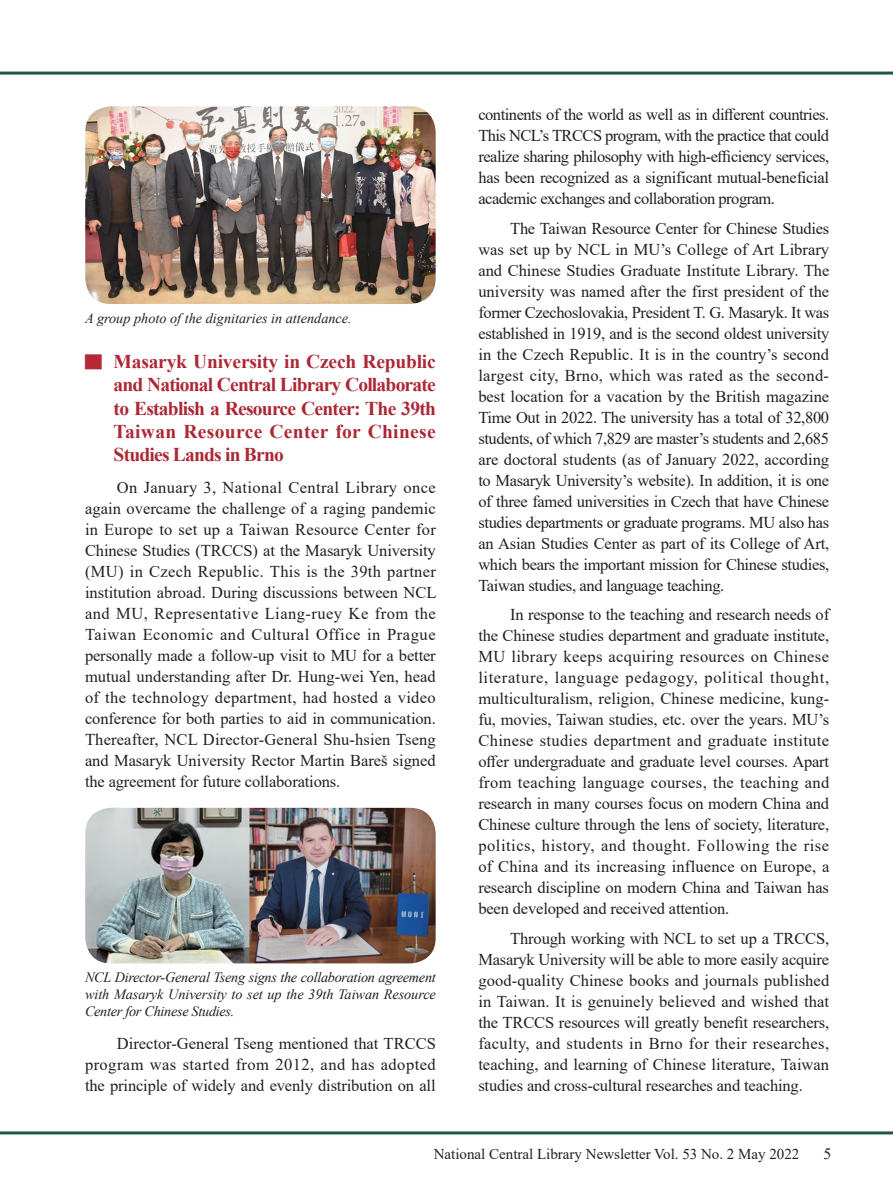
<style>
.page{position:relative;width:893px;height:1191px;background:#fff}
.page>*{position:absolute;margin:0;border:0;box-sizing:border-box;transform-origin:0 0}
.t1{font:700 19.5px/23.4px "Times New Roman";letter-spacing:.015em;color:#ac2835;text-align:justify}
.t2{font:16.95px "DF Ming Md HKP BF";color:#b72837;scale:1.1 1}
._0_2內文{font:16.5px/21px "Times New Roman";letter-spacing:-.01em;color:#231f20;text-align:justify}
.t3{font:15.75px "Times New Roman";color:#231f20}
.t4{font:15px "Times New Roman";color:#231f20}
.圖說{font:italic 14.25px/17.1px "Times New Roman";letter-spacing:-.005em;color:#231f20;text-align:justify}
</style>
<div class="page">
<hr style="left:0;top:72px;width:893px;height:3px;background:#215745">
<hr style="left:0;top:1131px;width:893px;height:3px;background:#215745">
<img style="left:85px;top:106px;width:351px;height:198px">
<img style="left:85px;top:808px;width:351px;height:155px">
<p class="圖說" style="left:85px;top:309px;width:268px">A group photo of the dignitaries in attendance.</p>
<p class="t2" style="left:84px;top:354px;width:19px">■</p>
<p class="t1" style="left:114px;top:349px;width:324px">Masaryk University in Czech Republic and National Central Library Collaborate to Establish a Resource Center: The 39th Taiwan Resource Center for Chinese Studies Lands in Brno</p>
<p class="_0_2內文" style="left:85px;top:476px;width:353px;text-indent:32px">On January 3, National Central Library once again overcame the challenge of a raging pandemic in Europe to set up a Taiwan Resource Center for Chinese Studies (TRCCS) at the Masaryk University (MU) in Czech Republic. This is the 39th partner institution abroad. During discussions between NCL and MU, Representative Liang-ruey Ke from the Taiwan Economic and Cultural Office in Prague personally made a follow-up visit to MU for a better mutual understanding after Dr. Hung-wei Yen, head of the technology department, had hosted a video conference for both parties to aid in communication.<br>Thereafter, NCL Director-General Shu-hsien Tseng and Masaryk University Rector Martin Bareš signed the agreement for future collaborations.</p>
<p class="圖說" style="left:85px;top:968px;width:352px">NCL Director-General Tseng signs the collaboration agreement with Masaryk University to set up the 39th Taiwan Resource Center for Chinese Studies.</p>
<p class="_0_2內文" style="left:85px;top:1032px;width:352px;text-indent:32px">Director-General Tseng mentioned that TRCCS program was started from 2012, and has adopted the principle of widely and evenly distribution on all</p>
<p class="_0_2內文" style="left:478px;top:103px;width:352px">continents of the world as well as in different countries.<br>This NCL’s TRCCS program, with the practice that could realize sharing philosophy with high-efficiency services, has been recognized as a significant mutual-beneficial academic exchanges and collaboration program.</p>
<p class="_0_2內文" style="left:478px;top:217px;width:352px;text-indent:32px">The Taiwan Resource Center for Chinese Studies was set up by NCL in MU’s College of Art Library and Chinese Studies Graduate Institute Library. The university was named after the first president of the former Czechoslovakia, President T. G. Masaryk. It was established in 1919, and is the second oldest university in the Czech Republic. It is in the country’s second largest city, Brno, which was rated as the second&shy;best location for a vacation by the British magazine Time Out in 2022. The university has a total of 32,800 students, of which 7,829 are master’s students and 2,685 are doctoral students (as of January 2022, according to Masaryk University’s website). In addition, it is one of three famed universities in Czech that have Chinese studies departments or graduate programs. MU also has an Asian Studies Center as part of its College of Art, which bears the important mission for Chinese studies, Taiwan studies, and language teaching.</p>
<p class="_0_2內文" style="left:478px;top:603px;width:352px;text-indent:32px">In response to the teaching and research needs of the Chinese studies department and graduate institute, MU library keeps acquiring resources on Chinese literature, language pedagogy, political thought, multiculturalism, religion, Chinese medicine, kung&shy;fu, movies, Taiwan studies, etc. over the years. MU’s Chinese studies department and graduate institute offer undergraduate and graduate level courses. Apart from teaching language courses, the teaching and research in many courses focus on modern China and Chinese culture through the lens of society, literature, politics, history, and thought. Following the rise of China and its increasing influence on Europe, a research discipline on modern China and Taiwan has been developed and received attention.</p>
<p class="_0_2內文" style="left:478px;top:927px;width:352px;text-indent:32px">Through working with NCL to set up a TRCCS, Masaryk University will be able to more easily acquire good-quality Chinese books and journals published in Taiwan. It is genuinely believed and wished that the TRCCS resources will greatly benefit researchers, faculty, and students in Brno for their researches, teaching, and learning of Chinese literature, Taiwan studies and cross-cultural researches and teaching.</p>
<p class="t4" style="left:434px;top:1143px;width:367px">National Central Library Newsletter Vol. 53 No. 2 May 2022</p>
<p class="t3" style="left:823px;top:1142px;width:9px">5</p>
</div>
